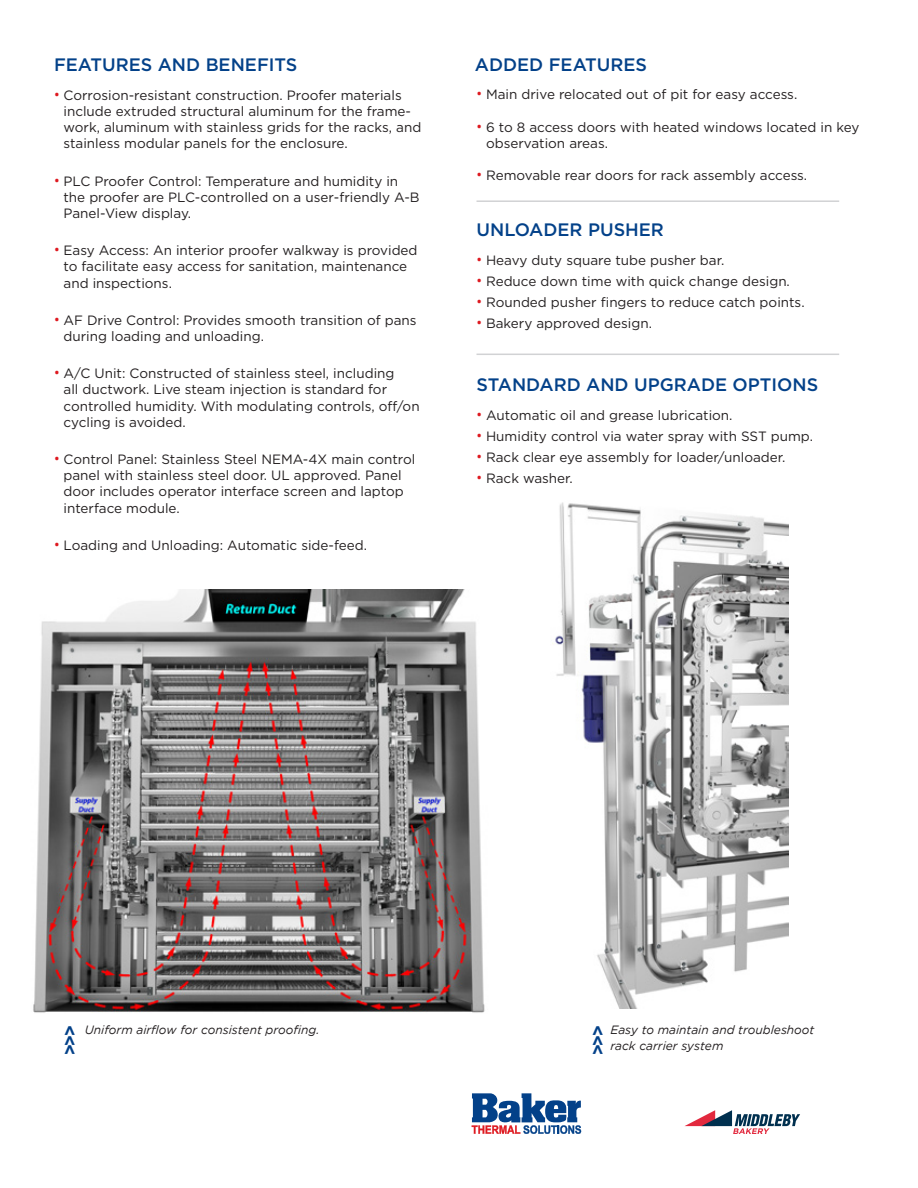
<style>
.page{position:relative;width:918px;height:1188px;background:#fff}
.page>*{position:absolute;margin:0;border:0;box-sizing:border-box;transform-origin:0 0}
.t1{font:500 18px "Gotham";color:#034189}
.Bullets{font:700 18px "Gotham";color:#034189}
.Bullets-2{font:13.5px/16.2px "Gotham";color:#231f20}
.Bullets-3{font:italic 12px "Gotham";color:#231f20}
.s1{font-family:"Open Sans";font-size:15px;color:#de1920}
</style>
<div class="page">
<svg style="left:472px;top:1093px;width:109px;height:41px"></svg>
<svg style="left:685px;top:1110px;width:115px;height:24px"></svg>
<img style="left:552px;top:502px;width:236px;height:506px">
<img style="left:33px;top:590px;width:452px;height:423px">
<hr style="left:477px;top:200px;width:362px;height:2px;background:#d1d2d4">
<hr style="left:477px;top:354px;width:362px;height:1px;background:#d1d2d4">
<p class="t1" style="left:54px;top:54px;width:245px">FEATURES AND BENEFITS</p>
<p class="t1" style="left:475px;top:54px;width:174px">ADDED FEATURES</p>
<p class="Bullets-2" style="left:64px;top:87px;width:359px;text-indent:-10px"><span class="s1">•</span> Corrosion-resistant construction. Proofer materials include extruded structural aluminum for the frame&shy;work, aluminum with stainless grids for the racks, and stainless modular panels for the enclosure.</p>
<p class="Bullets-2" style="left:64px;top:172px;width:358px;text-indent:-10px"><span class="s1">•</span> PLC Proofer Control: Temperature and humidity in the proofer are PLC-controlled on a user-friendly A-B<br>Panel-View display.</p>
<p class="Bullets-2" style="left:64px;top:242px;width:356px;text-indent:-10px"><span class="s1">•</span> Easy Access: An interior proofer walkway is provided to facilitate easy access for sanitation, maintenance and inspections.</p>
<p class="Bullets-2" style="left:64px;top:312px;width:355px;text-indent:-10px"><span class="s1">•</span> AF Drive Control: Provides smooth transition of pans during loading and unloading.</p>
<p class="Bullets-2" style="left:64px;top:365px;width:358px;text-indent:-10px"><span class="s1">•</span> A/C Unit: Constructed of stainless steel, including<br>all ductwork. Live steam injection is standard for controlled humidity. With modulating controls, off/on cycling is avoided.</p>
<p class="Bullets-2" style="left:64px;top:451px;width:353px;text-indent:-10px"><span class="s1">•</span> Control Panel: Stainless Steel NEMA-4X main control panel with stainless steel door. UL approved. Panel door includes operator interface screen and laptop interface module.</p>
<p class="Bullets-2" style="left:54px;top:537px;width:315px"><span class="s1">•</span> Loading and Unloading: Automatic side-feed.</p>
<p class="Bullets-2" style="left:477px;top:86px;width:322px"><span class="s1">•</span> Main drive relocated out of pit for easy access.</p>
<p class="Bullets-2" style="left:486px;top:119px;width:375px;text-indent:-10px"><span class="s1">•</span> 6 to 8 access doors with heated windows located in key observation areas.</p>
<p class="Bullets-2" style="left:477px;top:167px;width:332px"><span class="s1">•</span> Removable rear doors for rack assembly access.</p>
<p class="t1" style="left:477px;top:219px;width:189px">UNLOADER PUSHER</p>
<p class="Bullets-2" style="left:477px;top:251px;width:249px"><span class="s1">•</span> Heavy duty square tube pusher bar.</p>
<p class="Bullets-2" style="left:477px;top:272px;width:315px"><span class="s1">•</span> Reduce down time with quick change design.</p>
<p class="Bullets-2" style="left:477px;top:293px;width:330px"><span class="s1">•</span> Rounded pusher fingers to reduce catch points.</p>
<p class="Bullets-2" style="left:477px;top:314px;width:177px"><span class="s1">•</span> Bakery approved design.</p>
<p class="t1" style="left:477px;top:374px;width:343px">STANDARD AND UPGRADE OPTIONS</p>
<p class="Bullets-2" style="left:477px;top:407px;width:258px"><span class="s1">•</span> Automatic oil and grease lubrication.</p>
<p class="Bullets-2" style="left:477px;top:428px;width:338px"><span class="s1">•</span> Humidity control via water spray with SST pump.</p>
<p class="Bullets-2" style="left:477px;top:449px;width:310px"><span class="s1">•</span> Rack clear eye assembly for loader/unloader.</p>
<p class="Bullets-2" style="left:477px;top:470px;width:98px"><span class="s1">•</span> Rack washer.</p>
<p class="Bullets-3" style="left:85px;top:1023px;width:236px">Uniform airflow for consistent proofing.</p>
<p class="Bullets-3" style="left:610px;top:1023px;width:205px">Easy to maintain and troubleshoot</p>
<p class="Bullets-3" style="left:610px;top:1039px;width:114px">rack carrier system</p>
<p class="Bullets" style="left:82px;top:1025px;width:32px;rotate:90deg">&lt;&lt;&lt;</p>
<p class="Bullets" style="left:610px;top:1025px;width:32px;rotate:90deg">&lt;&lt;&lt;</p>
</div>
